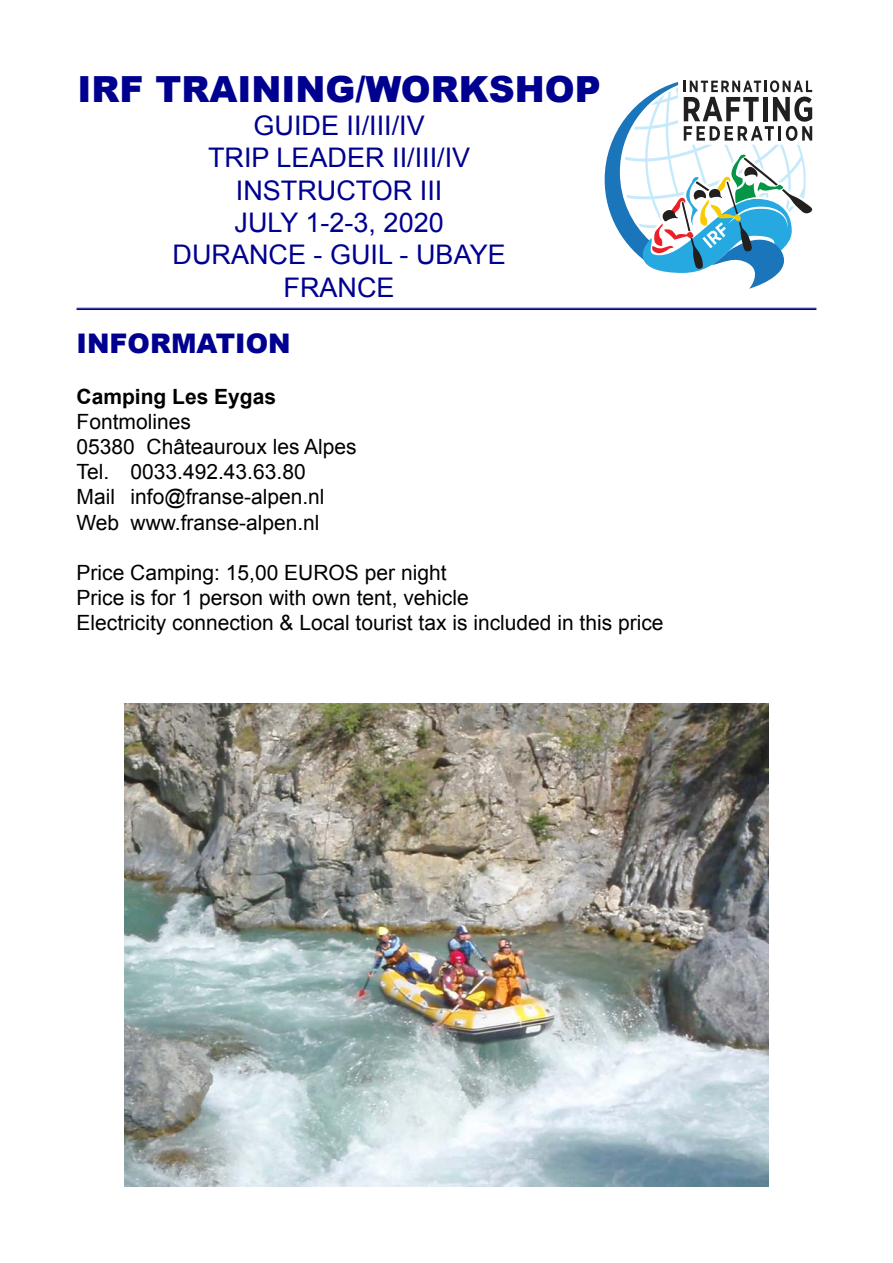
<style>
.page{position:relative;width:893px;height:1263px;background:#fff}
.page>*{position:absolute;margin:0;border:0;box-sizing:border-box;transform-origin:0 0}
.t1{font:900 36px "Arial";color:#000090}
.t2{font:27px/32.4px "Arial";color:#000090;text-align:center}
.t3{font:900 27px "Arial";color:#000090}
.t4{font:21px/25.2px "Arial";color:#000}
.t5{font:700 21px "Arial";color:#000}
</style>
<div class="page">
<svg style="left:605px;top:80px;width:208px;height:209px"></svg>
<hr style="left:77px;top:308px;width:739px;height:1px;background:#000090">
<hr style="left:77px;top:309px;width:739px;height:1px;background:#000090">
<img style="left:125px;top:704px;width:643px;height:482px">
<h1 class="t1" style="left:77px;top:69px;width:525px">IRF TRAINING/WORKSHOP</h1>
<p class="t2" style="left:173px;top:111px;width:335px">GUIDE II/III/IV<br>TRIP LEADER II/III/IV<br>INSTRUCTOR III<br>JULY 1-2-3, 2020<br>DURANCE - GUIL - UBAYE<br>FRANCE</p>
<p class="t3" style="left:77px;top:328px;width:216px">INFORMATION</p>
<p class="t5" style="left:77px;top:388px;width:201px">Camping Les Eygas</p>
<p class="t4" style="left:77px;top:411px;width:282px">Fontmolines<br>05380 Châteauroux les Alpes<br>Tel. 0033.492.43.63.80<br>Mail info@franse-alpen.nl<br>Web www.franse-alpen.nl</p>
<p class="t4" style="left:77px;top:562px;width:589px">Price Camping: 15,00 EUROS per night<br>Price is for 1 person with own tent, vehicle<br>Electricity connection &amp; Local tourist tax is included in this price</p>
</div>
